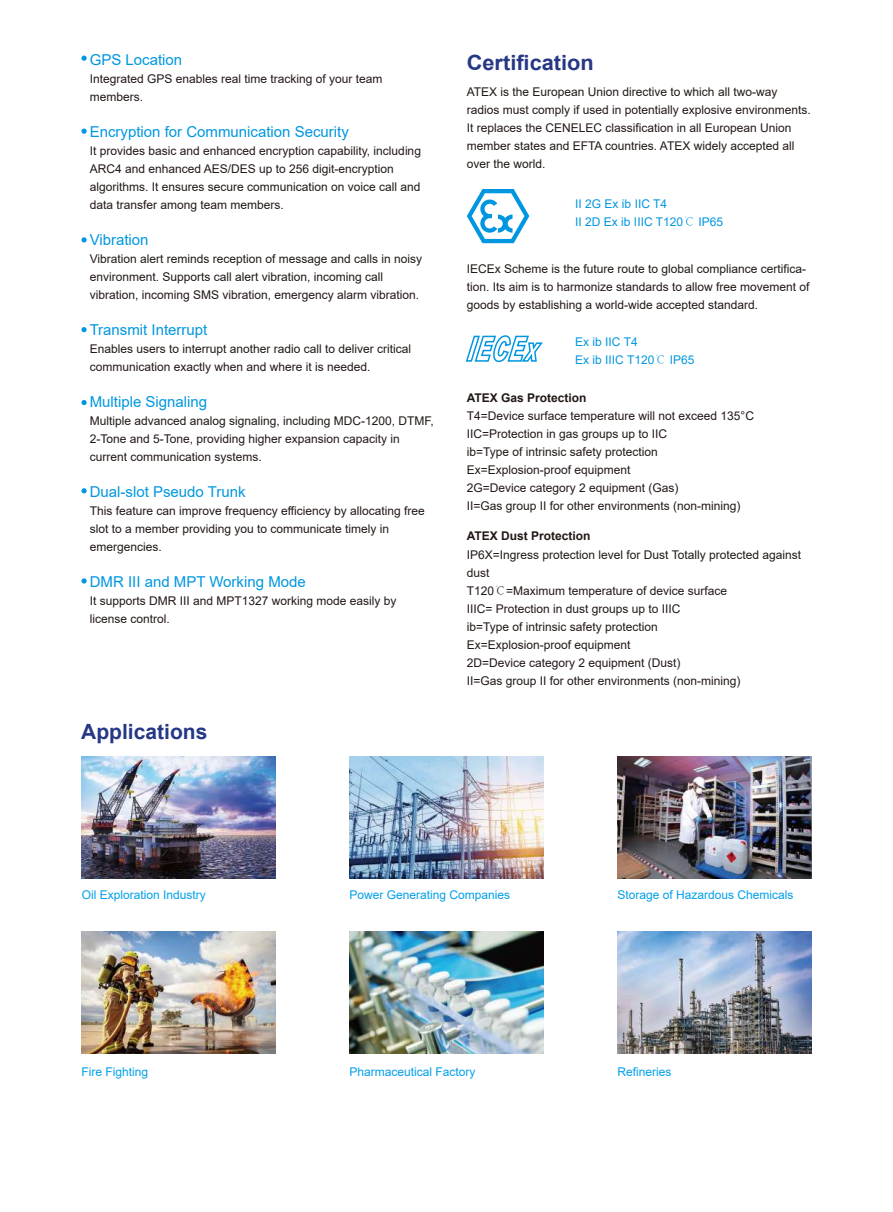
<style>
.page{position:relative;width:893px;height:1212px;background:#fff}
.page>*{position:absolute;margin:0;border:0;box-sizing:border-box;transform-origin:0 0}
.t1{font:700 21px "Arial";color:#263786;scale:1.04 1}
.t2{font:700 21px "Arial";color:#263786}
.t3{font:15px "Arial";color:#0097e0}
.t4{font:12px/18px "Arial";color:#221815}
.t5{font:12px "Arial";color:#00a0e9}
.t6{font:12px/18px "Arial";color:#0097e0}
.t7{font:700 12px "Arial";color:#221815}
.s1{font-family:"Adobe Song Std";font-weight:300}
</style>
<div class="page">
<img style="left:81px;top:757px;width:194px;height:121px">
<img style="left:349px;top:757px;width:194px;height:121px">
<img style="left:617px;top:757px;width:194px;height:121px">
<img style="left:81px;top:932px;width:194px;height:121px">
<img style="left:349px;top:932px;width:194px;height:121px">
<img style="left:617px;top:932px;width:194px;height:121px">
<svg style="left:81px;top:237px;width:6px;height:5px"></svg>
<svg style="left:81px;top:327px;width:6px;height:5px"></svg>
<svg style="left:81px;top:400px;width:6px;height:5px"></svg>
<svg style="left:81px;top:488px;width:6px;height:5px"></svg>
<svg style="left:81px;top:578px;width:6px;height:5px"></svg>
<svg style="left:81px;top:129px;width:6px;height:5px"></svg>
<svg style="left:81px;top:56px;width:6px;height:5px"></svg>
<svg style="left:465px;top:335px;width:78px;height:28px"></svg>
<svg style="left:467px;top:189px;width:62px;height:54px"></svg>
<p class="t3" style="left:90px;top:49px;width:94px">GPS Location</p>
<p class="t4" style="left:90px;top:69px;width:294px">Integrated GPS enables real time tracking of your team members.</p>
<p class="t3" style="left:90px;top:121px;width:261px">Encryption for Communication Security</p>
<p class="t4" style="left:90px;top:141px;width:333px">It provides basic and enhanced encryption capability, including ARC4 and enhanced AES/DES up to 256 digit-encryption algorithms. It ensures secure communication on voice call and data transfer among team members.</p>
<p class="t3" style="left:90px;top:229px;width:60px">Vibration</p>
<p class="t4" style="left:90px;top:249px;width:334px">Vibration alert reminds reception of message and calls in noisy environment. Supports call alert vibration, incoming call vibration, incoming SMS vibration, emergency alarm vibration.</p>
<p class="t3" style="left:90px;top:319px;width:119px">Transmit Interrupt</p>
<p class="t4" style="left:90px;top:339px;width:323px">Enables users to interrupt another radio call to deliver critical communication exactly when and where it is needed.</p>
<p class="t3" style="left:90px;top:391px;width:119px">Multiple Signaling</p>
<p class="t4" style="left:90px;top:411px;width:346px">Multiple advanced analog signaling, including MDC-1200, DTMF,<br>2-Tone and 5-Tone, providing higher expansion capacity in current communication systems.</p>
<p class="t3" style="left:90px;top:481px;width:157px">Dual-slot Pseudo Trunk</p>
<p class="t4" style="left:90px;top:501px;width:337px">This feature can improve frequency efficiency by allocating free slot to a member providing you to communicate timely in emergencies.</p>
<p class="t3" style="left:90px;top:571px;width:218px">DMR III and MPT Working Mode</p>
<p class="t4" style="left:90px;top:591px;width:308px">It supports DMR III and MPT1327 working mode easily by license control.</p>
<h1 class="t2" style="left:81px;top:716px;width:128px">Applications</h1>
<h1 class="t1" style="left:467px;top:48px;width:124px">Certification</h1>
<p class="t4" style="left:467px;top:83px;width:346px">ATEX is the European Union directive to which all two-way radios must comply if used in potentially explosive environments.<br>It replaces the CENELEC classification in all European Union member states and EFTA countries. ATEX widely accepted all over the world.</p>
<p class="t6" style="left:575px;top:194px;width:149px">II 2G Ex ib IIC T4<br>II 2D Ex ib IIIC T120<span class="s1">℃</span> IP65</p>
<p class="t4" style="left:467px;top:259px;width:344px">IECEx Scheme is the future route to global compliance certifica&shy;tion. Its aim is to harmonize standards to allow free movement of goods by establishing a world-wide accepted standard.</p>
<p class="t6" style="left:575px;top:333px;width:121px">Ex ib IIC T4<br>Ex ib IIIC T120<span class="s1">℃</span> IP65</p>
<p class="t7" style="left:467px;top:389px;width:121px">ATEX Gas Protection</p>
<p class="t4" style="left:467px;top:407px;width:289px">T4=Device surface temperature will not exceed 135°C IIC=Protection in gas groups up to IIC<br>ib=Type of intrinsic safety protection Ex=Explosion-proof equipment<br>2G=Device category 2 equipment (Gas)<br>II=Gas group II for other environments (non-mining)</p>
<p class="t7" style="left:467px;top:527px;width:125px">ATEX Dust Protection</p>
<p class="t4" style="left:467px;top:545px;width:336px">IP6X=Ingress protection level for Dust Totally protected against dust<br>T120<span class="s1">℃</span>=Maximum temperature of device surface<br>IIIC= Protection in dust groups up to IIIC<br>ib=Type of intrinsic safety protection<br>Ex=Explosion-proof equipment<br>2D=Device category 2 equipment (Dust)<br>II=Gas group II for other environments (non-mining)</p>
<p class="t5" style="left:82px;top:886px;width:126px">Oil Exploration Industry</p>
<p class="t5" style="left:349px;top:886px;width:162px">Power Generating Companies</p>
<p class="t5" style="left:617px;top:886px;width:178px">Storage of Hazardous Chemicals</p>
<p class="t5" style="left:81px;top:1064px;width:68px">Fire Fighting</p>
<p class="t5" style="left:349px;top:1064px;width:128px">Pharmaceutical Factory</p>
<p class="t5" style="left:617px;top:1064px;width:56px">Refineries</p>
</div>
